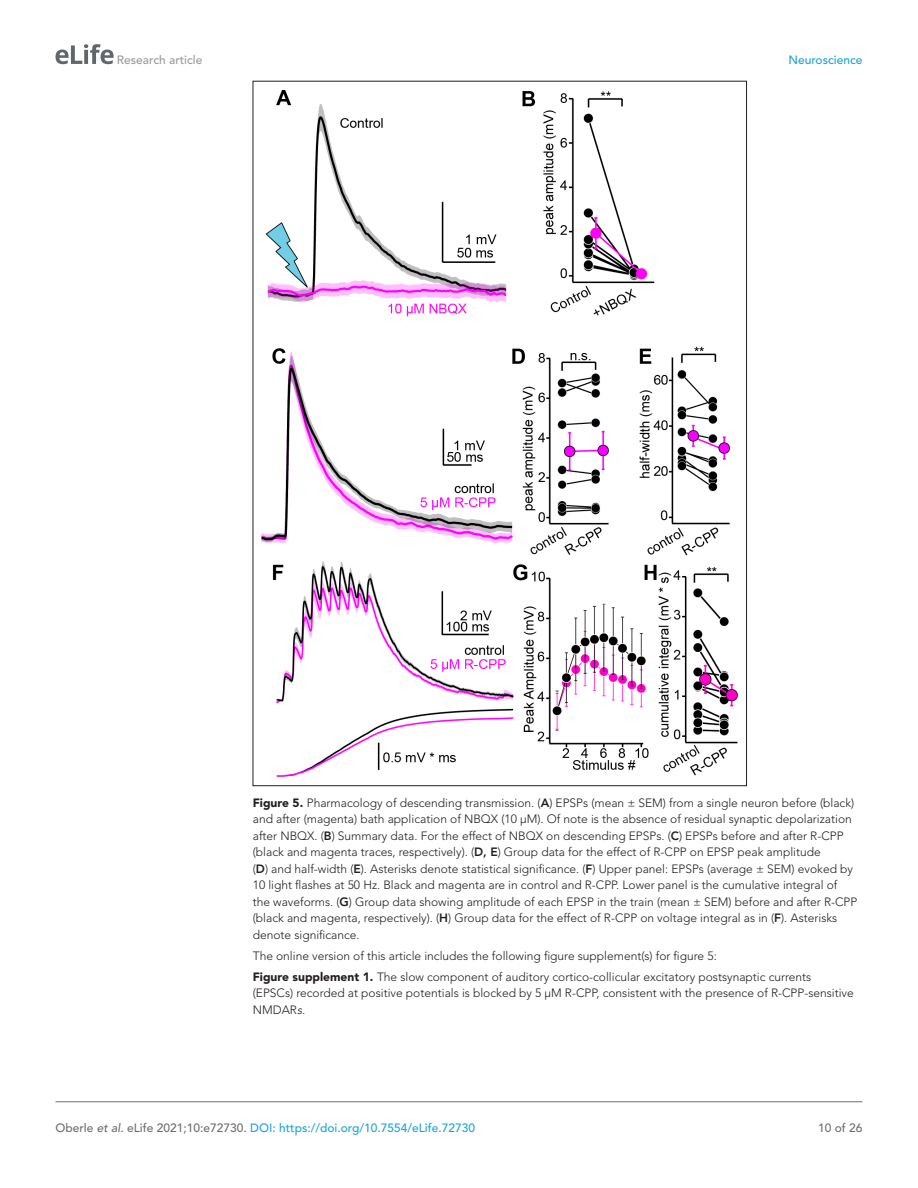
<style>
.page{position:relative;width:918px;height:1188px;background:#fff}
.page>*{position:absolute;margin:0;border:0;box-sizing:border-box;transform-origin:0 0}
.t1{font:300 12px/16.5px "Avenir LT Std";color:#231f20}
.t2{font:500 12px "Avenir LT Std";color:#1ea4d7}
.t3{font:500 12px "Avenir LT Std";color:#9a9a9a}
.t4{font:500 12px "Avenir LT Std";color:#6e6e70}
.s1{font-weight:900}
.s2{font-weight:800}
.s3{font-style:italic}
.s4{color:#6e6e70}
.s5{font-style:italic;color:#6e6e70}
</style>
<div class="page">
<svg style="left:56px;top:44px;width:58px;height:20px"></svg>
<hr style="left:56px;top:1101px;width:806px;height:1px;background:#6e6e70">
<img style="left:262px;top:90px;width:476px;height:687px">
<p class="t3" style="left:117px;top:53px;width:87px">Research article</p>
<p class="t2" style="left:788px;top:53px;width:76px">Neuroscience</p>
<p class="t1" style="left:253px;top:795px;width:606px"><span class="s1">Figure 5.</span> Pharmacology of descending transmission. (<span class="s2">A</span>) EPSPs (mean ± SEM) from a single neuron before (black) and after (magenta) bath application of NBQX (10 µM). Of note is the absence of residual synaptic depolarization after NBQX. (<span class="s2">B</span>) Summary data. For the effect of NBQX on descending EPSPs. (<span class="s2">C</span>) EPSPs before and after R-CPP (black and magenta traces, respectively). (<span class="s2">D, E</span>) Group data for the effect of R-CPP on EPSP peak amplitude<br>(<span class="s2">D</span>) and half-width (<span class="s2">E</span>). Asterisks denote statistical significance. (<span class="s2">F</span>) Upper panel: EPSPs (average ± SEM) evoked by 10 light flashes at 50 Hz. Black and magenta are in control and R-CPP. Lower panel is the cumulative integral of the waveforms. (<span class="s2">G</span>) Group data showing amplitude of each EPSP in the train (mean ± SEM) before and after R-CPP (black and magenta, respectively). (<span class="s2">H</span>) Group data for the effect of R-CPP on voltage integral as in (<span class="s2">F</span>). Asterisks denote significance.</p>
<p class="t1" style="left:253px;top:945px;width:560px;line-height:21px">The online version of this article includes the following figure supplement(s) for figure 5:<br><span class="s1">Figure supplement 1.</span> The slow component of auditory cortico-collicular excitatory postsynaptic currents</p>
<p class="t1" style="left:253px;top:985px;width:603px">(EPSCs) recorded at positive potentials is blocked by 5 µM R-CPP, consistent with the presence of R-CPP-sensitive<br>NMDAR<span class="s3">s.</span></p>
<p class="t2" style="left:56px;top:1121px;width:421px"><span class="s4">Oberle</span> <span class="s5">et al</span><span class="s4">. eLife 2021;10:e72730.</span> DOI: https://doi.org/10.7554/eLife.72730</p>
<p class="t4" style="left:818px;top:1121px;width:46px">10 of 26</p>
</div>
